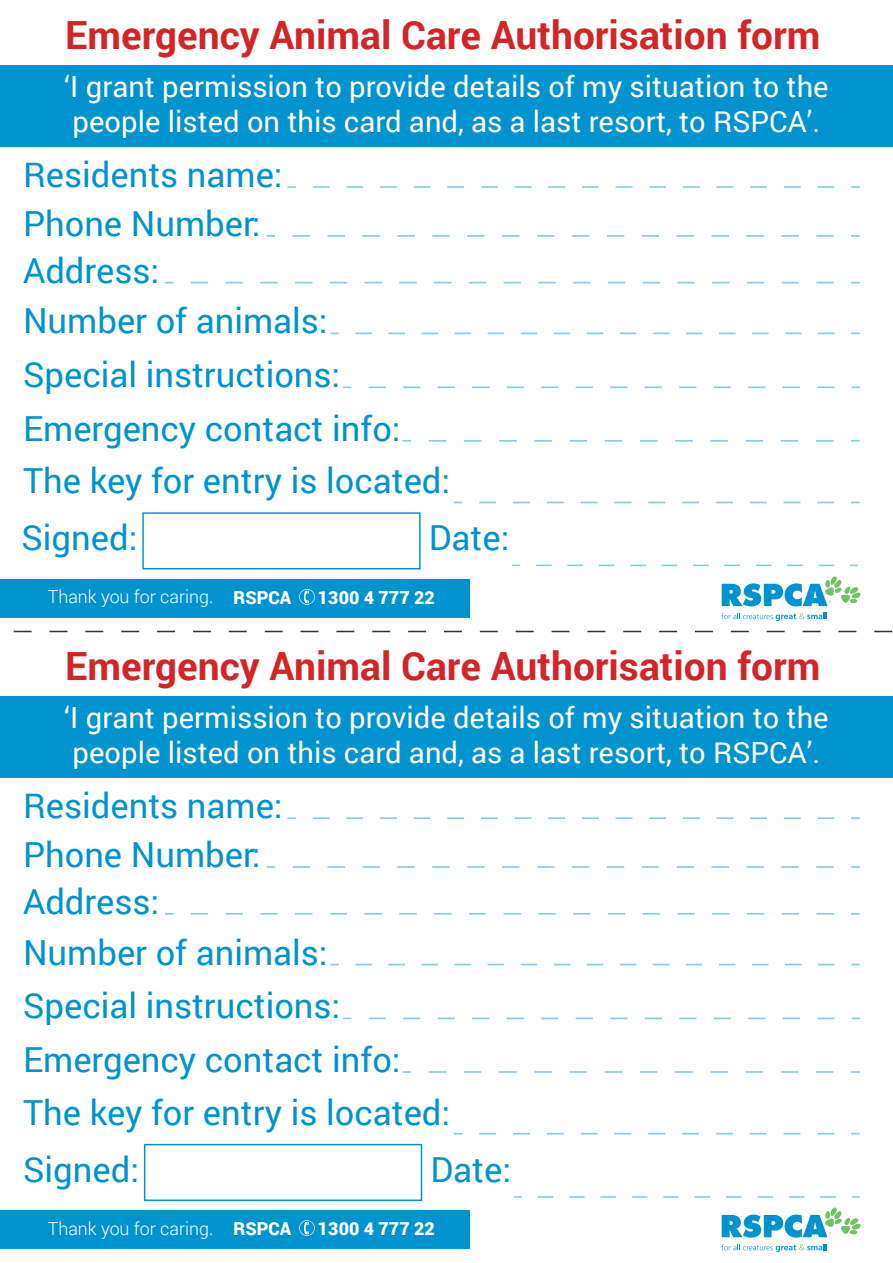
<style>
.page{position:relative;width:893px;height:1263px;background:#fff}
.page>*{position:absolute;margin:0;border:0;box-sizing:border-box;transform-origin:0 0}
.t1{font:700 38.85px "Roboto";color:#d32527}
.t2{font:34.5px/57.3px "Roboto";color:#0093d0}
.t3{font:29.1px/35px "Roboto";color:#fff}
.t4{font:300 17.85px "Roboto";color:#fff}
.t5{font:900 17.85px "Roboto";color:#fff}
.s1{font-weight:900}
</style>
<div class="page">
<svg style="left:722px;top:576px;width:139px;height:30px"></svg>
<svg style="left:721px;top:613px;width:106px;height:8px"></svg>
<div style="left:0;top:65px;width:893px;height:82px;background:#0093d0"></div>
<svg style="left:479px;top:502px;width:356px;height:1px"></svg>
<svg style="left:402px;top:440px;width:9px;height:2px"></svg>
<svg style="left:429px;top:440px;width:405px;height:2px"></svg>
<svg style="left:851px;top:440px;width:9px;height:2px"></svg>
<svg style="left:343px;top:386px;width:8px;height:2px"></svg>
<svg style="left:369px;top:386px;width:466px;height:2px"></svg>
<svg style="left:852px;top:386px;width:8px;height:2px"></svg>
<svg style="left:355px;top:333px;width:480px;height:1px"></svg>
<svg style="left:191px;top:282px;width:643px;height:1px"></svg>
<svg style="left:267px;top:235px;width:8px;height:2px"></svg>
<svg style="left:293px;top:235px;width:541px;height:2px"></svg>
<svg style="left:851px;top:235px;width:9px;height:2px"></svg>
<svg style="left:287px;top:186px;width:9px;height:2px"></svg>
<svg style="left:313px;top:186px;width:522px;height:2px"></svg>
<svg style="left:851px;top:186px;width:9px;height:2px"></svg>
<div style="left:0;top:579px;width:469px;height:38px;background:#0093d0"></div>
<svg style="left:299px;top:589px;width:16px;height:16px"></svg>
<svg style="left:13px;top:631px;width:880px;height:1px"></svg>
<svg style="left:722px;top:1207px;width:139px;height:30px"></svg>
<svg style="left:721px;top:1244px;width:106px;height:8px"></svg>
<div style="left:0;top:696px;width:893px;height:82px;background:#0093d0"></div>
<svg style="left:479px;top:1133px;width:356px;height:1px"></svg>
<svg style="left:514px;top:1196px;width:8px;height:2px"></svg>
<svg style="left:538px;top:1196px;width:298px;height:2px"></svg>
<svg style="left:852px;top:1196px;width:8px;height:2px"></svg>
<svg style="left:402px;top:1071px;width:9px;height:2px"></svg>
<svg style="left:429px;top:1071px;width:405px;height:2px"></svg>
<svg style="left:851px;top:1071px;width:9px;height:2px"></svg>
<svg style="left:343px;top:1017px;width:8px;height:2px"></svg>
<svg style="left:369px;top:1017px;width:466px;height:2px"></svg>
<svg style="left:852px;top:1017px;width:8px;height:2px"></svg>
<svg style="left:355px;top:964px;width:480px;height:1px"></svg>
<svg style="left:165px;top:913px;width:8px;height:2px"></svg>
<svg style="left:191px;top:913px;width:643px;height:2px"></svg>
<svg style="left:851px;top:913px;width:9px;height:2px"></svg>
<svg style="left:267px;top:866px;width:8px;height:2px"></svg>
<svg style="left:293px;top:866px;width:541px;height:2px"></svg>
<svg style="left:851px;top:866px;width:9px;height:2px"></svg>
<svg style="left:287px;top:817px;width:9px;height:2px"></svg>
<svg style="left:313px;top:817px;width:522px;height:2px"></svg>
<svg style="left:851px;top:817px;width:9px;height:2px"></svg>
<div style="left:0;top:1210px;width:469px;height:38px;background:#0093d0"></div>
<svg style="left:299px;top:1220px;width:16px;height:16px"></svg>
<div style="left:144px;top:1144px;width:278px;height:57px;border:1px solid #0093d0"></div>
<svg style="left:512px;top:564px;width:8px;height:2px"></svg>
<svg style="left:536px;top:564px;width:299px;height:2px"></svg>
<svg style="left:850px;top:564px;width:8px;height:2px"></svg>
<div style="left:142px;top:512px;width:279px;height:57px;border:1px solid #0093d0"></div>
<p class="t1" style="left:65px;top:7px;width:757px">Emergency Animal Care Authorisation form</p>
<p class="t3" style="left:64px;top:68px;width:766px">‘I grant permission to provide details of my situation to the people listed on this card and, as a last resort, to RSPCA’.</p>
<p class="t2" style="left:23px;top:145px;width:261px">Residents name:</p>
<p class="t2" style="left:23px;top:194px;width:239px">Phone Number:</p>
<p class="t2" style="left:23px;top:240px;width:138px">Address:</p>
<p class="t2" style="left:23px;top:291px;width:306px">Number of animals:</p>
<p class="t2" style="left:23px;top:345px;width:319px">Special instructions:</p>
<p class="t2" style="left:23px;top:399px;width:379px">Emergency contact info:</p>
<p class="t2" style="left:23px;top:451px;width:429px">The key for entry is located:</p>
<p class="t2" style="left:21px;top:508px;width:117px">Signed:</p>
<p class="t2" style="left:429px;top:508px;width:82px">Date:</p>
<p class="t4" style="left:48px;top:585px;width:245px">Thank you for caring. <span class="s1">RSPCA</span></p>
<p class="t5" style="left:318px;top:585px;width:118px">1300 4 777 22</p>
<p class="t1" style="left:65px;top:639px;width:757px">Emergency Animal Care Authorisation form</p>
<p class="t3" style="left:64px;top:699px;width:766px">‘I grant permission to provide details of my situation to the people listed on this card and, as a last resort, to RSPCA’.</p>
<p class="t2" style="left:23px;top:776px;width:261px">Residents name:</p>
<p class="t2" style="left:23px;top:825px;width:239px">Phone Number:</p>
<p class="t2" style="left:23px;top:871px;width:138px">Address:</p>
<p class="t2" style="left:23px;top:922px;width:306px">Number of animals:</p>
<p class="t2" style="left:23px;top:976px;width:319px">Special instructions:</p>
<p class="t2" style="left:23px;top:1030px;width:379px">Emergency contact info:</p>
<p class="t2" style="left:23px;top:1082px;width:429px">The key for entry is located:<br>Signed:</p>
<p class="t2" style="left:430px;top:1140px;width:82px">Date:</p>
<p class="t4" style="left:48px;top:1216px;width:245px">Thank you for caring. <span class="s1">RSPCA</span></p>
<p class="t5" style="left:318px;top:1216px;width:118px">1300 4 777 22</p>
</div>
